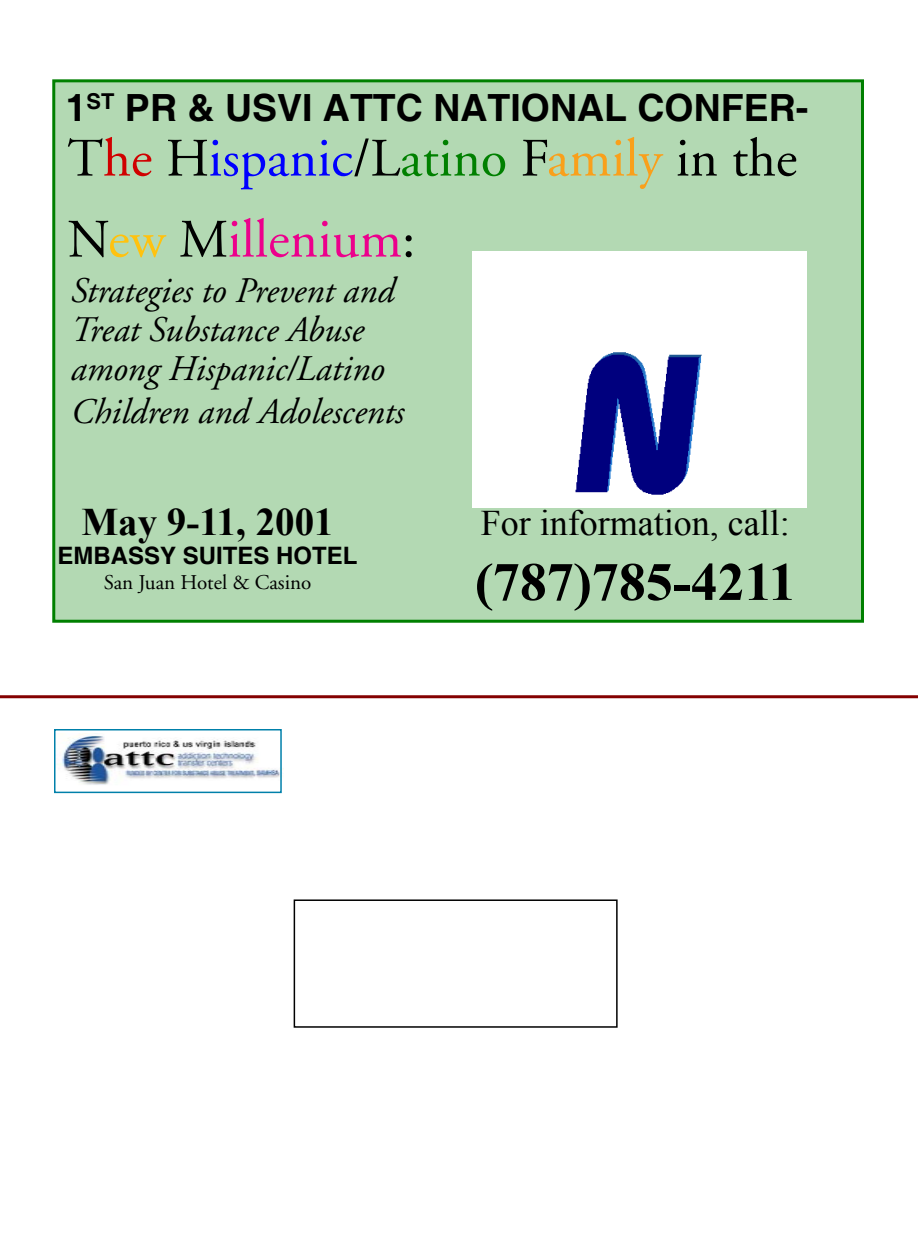
<style>
.page{position:relative;width:918px;height:1242px;background:#fff}
.page>*{position:absolute;margin:0;border:0;box-sizing:border-box;transform-origin:0 0}
.t1{font:54px/81px "Adobe Garamond";color:#000}
.t2{font:700 54px "Times New Roman";color:#000}
.t3{font:700 39px "Times New Roman";color:#000}
.t4{font:700 37.5px "Helvetica";color:#000}
.t5{font:italic 36px/39px "Adobe Garamond";color:#000}
.t6{font:36px "Times New Roman";color:#000}
.t7{font:700 24px "Helvetica";color:#000}
.t8{font:21px "Adobe Garamond";color:#000}
.s1{color:#d00000}
.s2{color:#00f}
.s3{color:#008000}
.s4{color:#f9a01b}
.s5{color:#ffc20e}
.s6{color:#ec008c}
</style>
<div class="page">
<div style="left:54px;top:81px;width:808px;height:540px;background:#b3d9b3"></div>
<div style="left:52px;top:79px;width:812px;height:544px;border:3px solid #008000"></div>
<img style="left:59px;top:733px;width:224px;height:52px">
<div style="left:54px;top:729px;width:228px;height:64px;border:2px solid #0080aa"></div>
<div style="left:294px;top:899px;width:324px;height:129px;border:2px solid #000"></div>
<img style="left:472px;top:251px;width:335px;height:257px">
<hr style="left:0;top:695px;width:918px;height:3px;background:#840000">
<p class="t4" style="left:66px;top:85px;width:744px">1<sup>st</sup> PR &amp; USVI ATTC NATIONAL CONFER-</p>
<h1 class="t1" style="left:68px;top:119px;width:731px">T<span class="s1">he</span> H<span class="s2">ispanic</span>/L<span class="s3">atino</span> F<span class="s4">amily</span> in the<br>N<span class="s5">ew</span> M<span class="s6">illenium</span>:</h1>
<p class="t5" style="left:71px;top:272px;width:325px">Strategies to Prevent and<br>Treat Substance Abuse among Hispanic/Latino</p>
<p class="t5" style="left:71px;top:393px;width:335px">Children and Adolescents</p>
<p class="t3" style="left:81px;top:495px;width:254px">May 9-11, 2001</p>
<p class="t7" style="left:58px;top:541px;width:302px">EMBASSY SUITES HOTEL</p>
<p class="t8" style="left:104px;top:571px;width:209px">San Juan Hotel &amp; Casino</p>
<p class="t6" style="left:481px;top:499px;width:310px">For information, call:</p>
<h1 class="t2" style="left:475px;top:545px;width:322px">(787)785-4211</h1>
</div>
